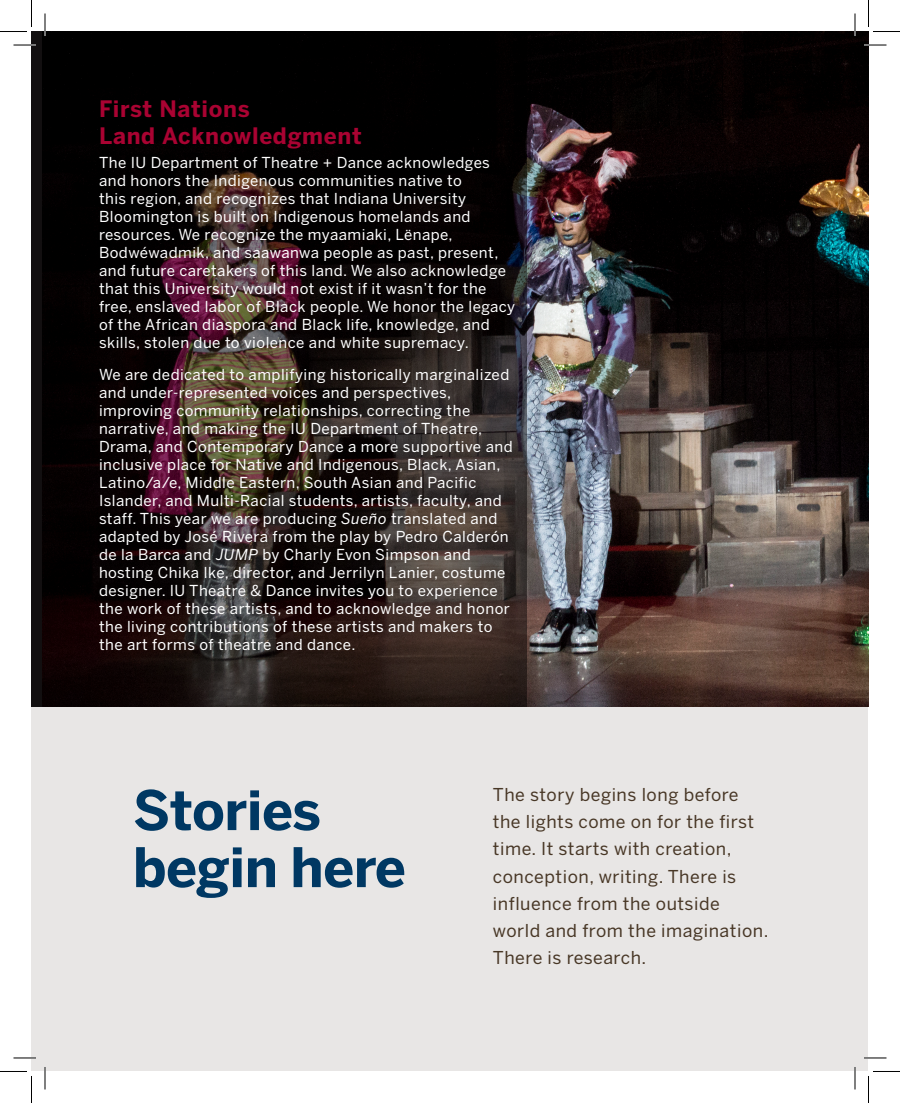
<style>
.page{position:relative;width:900px;height:1103px;background:#fff}
.page>*{position:absolute;margin:0;border:0;box-sizing:border-box;transform-origin:0 0}
.Attribution_Title{font:700 54px/57px "Benton Sans";letter-spacing:-.01em;color:#003863}
.t1{font:700 22.5px/27px "Benton Sans";letter-spacing:.03em;color:#a90332}
.t2{font:17.7px/27px "Benton Sans";letter-spacing:.03em;color:#483726}
.t3{font:15px/18px "Benton Sans";letter-spacing:.03em;color:#fff}
.s1{font-style:italic}
</style>
<div class="page">
<div style="left:32px;top:688px;width:836px;height:382px;background:#e8e6e5"></div>
<img style="left:527px;top:32px;width:341px;height:674px">
<svg style="left:32px;top:32px;width:495px;height:674px;background:#1b1211"></svg>
<hr style="left:14px;top:44px;width:22px;height:2px;background:#fff">
<hr style="left:864px;top:44px;width:22px;height:2px;background:#fff">
<hr style="left:44px;top:14px;width:2px;height:22px;background:#fff">
<hr style="left:44px;top:1066px;width:2px;height:23px;background:#fff">
<hr style="left:854px;top:14px;width:2px;height:22px;background:#fff">
<hr style="left:854px;top:1066px;width:2px;height:23px;background:#fff">
<svg style="left:14px;top:45px;width:22px;height:1px"></svg>
<svg style="left:864px;top:45px;width:22px;height:1px"></svg>
<svg style="left:14px;top:1057px;width:22px;height:1px"></svg>
<svg style="left:864px;top:1057px;width:22px;height:1px"></svg>
<svg style="left:45px;top:14px;width:1px;height:22px"></svg>
<svg style="left:45px;top:1066px;width:1px;height:23px"></svg>
<svg style="left:855px;top:14px;width:1px;height:22px"></svg>
<svg style="left:855px;top:1066px;width:1px;height:23px"></svg>
<svg style="left:0;top:0;width:32px;height:32px"></svg>
<svg style="left:0;top:1071px;width:32px;height:31px"></svg>
<svg style="left:868px;top:0;width:32px;height:32px"></svg>
<svg style="left:868px;top:1071px;width:32px;height:31px"></svg>
<p class="t1" style="left:99px;top:95px;width:264px">First Nations<br>Land Acknowledgment</p>
<p class="t3" style="left:99px;top:154px;width:418px">The IU Department of Theatre + Dance acknowledges and honors the Indigenous communities native to<br>this region, and recognizes that Indiana University Bloomington is built on Indigenous homelands and resources. We recognize the myaamiaki, Lënape, Bodwéwadmik, and saawanwa people as past, present, and future caretakers of this land. We also acknowledge that this University would not exist if it wasn’t for the free, enslaved labor of Black people. We honor the legacy of the African diaspora and Black life, knowledge, and skills, stolen due to violence and white supremacy.</p>
<p class="t3" style="left:99px;top:365px;width:415px">We are dedicated to amplifying historically marginalized and under-represented voices and perspectives, improving community relationships, correcting the narrative, and making the IU Department of Theatre, Drama, and Contemporary Dance a more supportive and inclusive place for Native and Indigenous, Black, Asian, Latino/a/e, Middle Eastern, South Asian and Pacific Islander, and Multi-Racial students, artists, faculty, and staff. This year we are producing <span class="s1">Sueño</span> translated and adapted by José Rivera from the play by Pedro Calderón de la Barca and <span class="s1">JUMP</span> by Charly Evon Simpson and hosting Chika Ike, director, and Jerrilyn Lanier, costume designer. IU Theatre &amp; Dance invites you to experience the work of these artists, and to acknowledge and honor the living contributions of these artists and makers to the art forms of theatre and dance.</p>
<p class="Attribution_Title" style="left:133px;top:782px;width:275px">Stories begin here</p>
<p class="t2" style="left:493px;top:781px;width:277px">The story begins long before the lights come on for the first time. It starts with creation, conception, writing. There is influence from the outside world and from the imagination.<br>There is research.</p>
</div>
